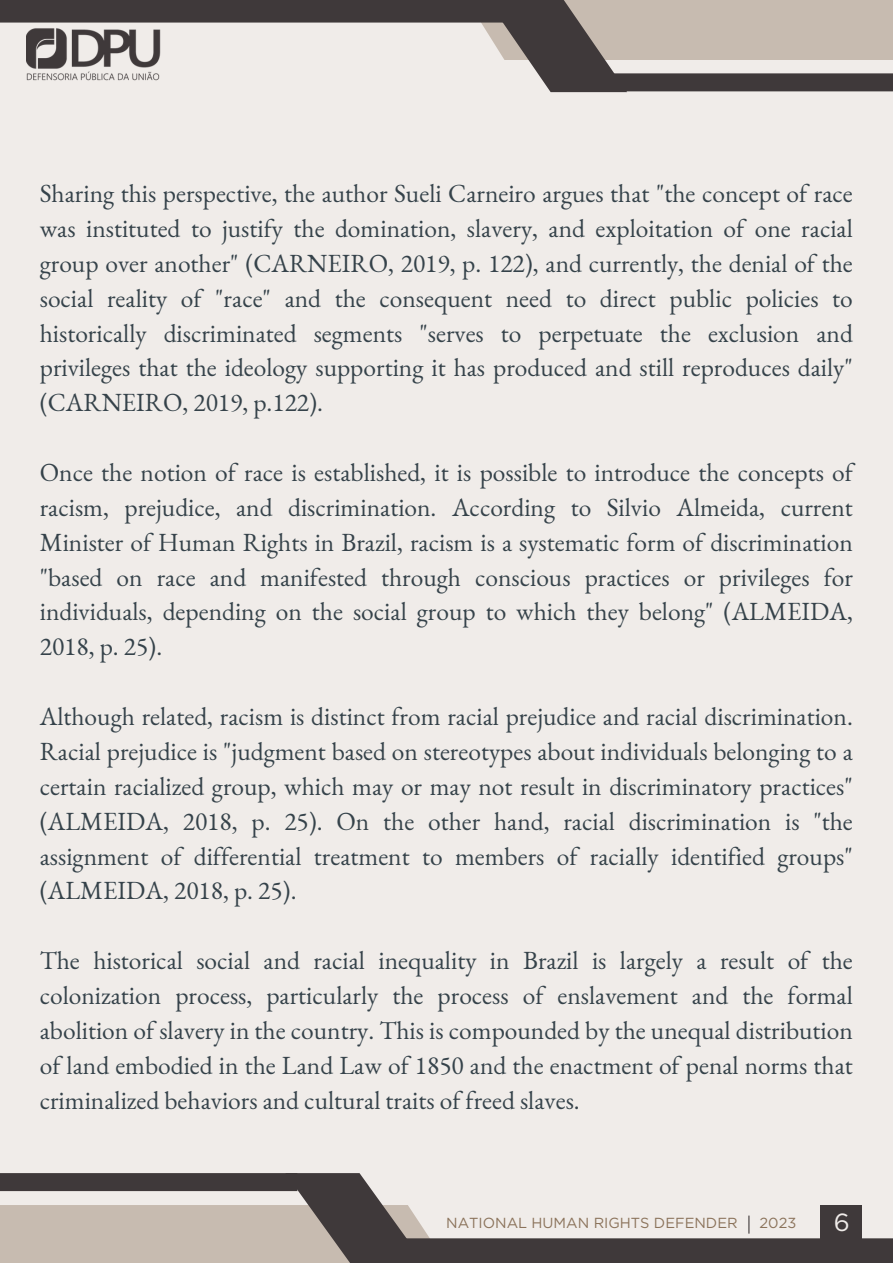
<style>
.page{position:relative;width:893px;height:1264px;background:#fff}
.page>*{position:absolute;margin:0;border:0;box-sizing:border-box;transform-origin:0 0}
.t1{font:25.5px/34.8px "EB Garamond";color:#35424a;text-align:justify}
.t2{font:24.75px "Gotham";color:#f0ece9}
.t3{font:14.55px "Gotham";color:#8b735b}
</style>
<div class="page">
<div style="left:0;top:0;width:892px;height:1262px;background:#f0ece9"></div>
<img style="left:27px;top:28px;width:133px;height:53px">
<div style="left:0;top:1204px;width:460px;height:58px;background:#c7bbb0"></div>
<div style="left:0;top:1173px;width:297px;height:18px;background:#3f393a"></div>
<svg style="left:285px;top:1173px;width:148px;height:89px"></svg>
<div style="left:403px;top:1238px;width:489px;height:24px;background:#3f393a"></div>
<svg style="left:748px;top:1215px;width:1px;height:18px"></svg>
<div style="left:452px;top:0;width:440px;height:60px;background:#c7bbb0"></div>
<svg style="left:474px;top:0;width:153px;height:92px"></svg>
<div style="left:0;top:0;width:509px;height:23px;background:#3f393a"></div>
<div style="left:604px;top:73px;width:288px;height:18px;background:#3f393a"></div>
<div style="left:820px;top:1204px;width:41px;height:40px;background:#3f393a"></div>
<p class="t1" style="left:40px;top:176px;width:814px">Sharing this perspective, the author Sueli Carneiro argues that "the concept of race was instituted to justify the domination, slavery, and exploitation of one racial group over another" (CARNEIRO, 2019, p. 122), and currently, the denial of the social reality of "race" and the consequent need to direct public policies to historically discriminated segments "serves to perpetuate the exclusion and privileges that the ideology supporting it has produced and still reproduces daily" (CARNEIRO, 2019, p.122).</p>
<p class="t1" style="left:40px;top:454px;width:814px">Once the notion of race is established, it is possible to introduce the concepts of racism, prejudice, and discrimination. According to Silvio Almeida, current Minister of Human Rights in Brazil, racism is a systematic form of discrimination "based on race and manifested through conscious practices or privileges for individuals, depending on the social group to which they belong" (ALMEIDA, 2018, p. 25).</p>
<p class="t1" style="left:40px;top:698px;width:814px">Although related, racism is distinct from racial prejudice and racial discrimination.<br>Racial prejudice is "judgment based on stereotypes about individuals belonging to a certain racialized group, which may or may not result in discriminatory practices" (ALMEIDA, 2018, p. 25). On the other hand, racial discrimination is "the assignment of differential treatment to members of racially identified groups" (ALMEIDA, 2018, p. 25).</p>
<p class="t1" style="left:40px;top:942px;width:814px">The historical social and racial inequality in Brazil is largely a result of the colonization process, particularly the process of enslavement and the formal abolition of slavery in the country. This is compounded by the unequal distribution of land embodied in the Land Law of 1850 and the enactment of penal norms that criminalized behaviors and cultural traits of freed slaves.</p>
<p class="t3" style="left:446px;top:1213px;width:293px">NATIONAL HUMAN RIGHTS DEFENDER</p>
<p class="t3" style="left:759px;top:1213px;width:38px">2023</p>
<p class="t2" style="left:833px;top:1207px;width:18px">6</p>
</div>
